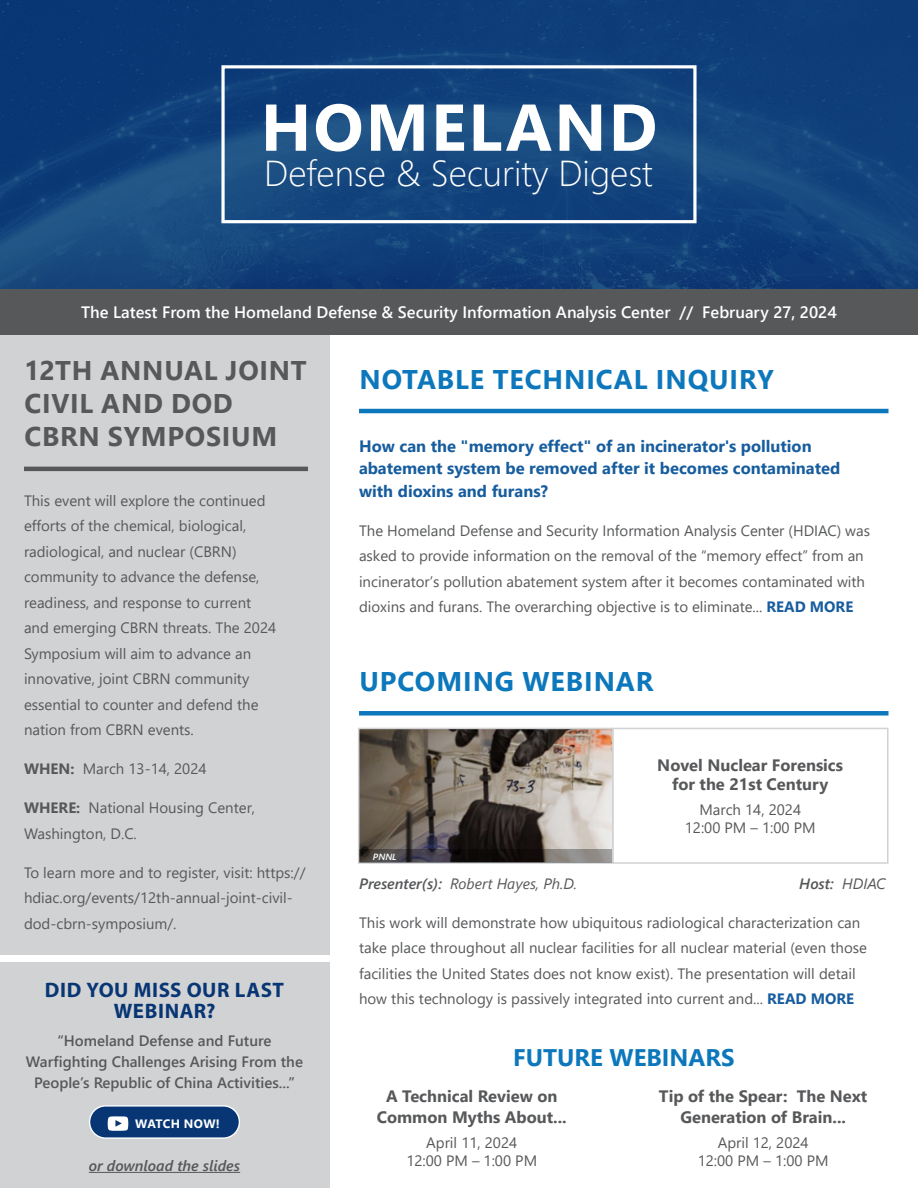
<style>
.page{position:relative;width:918px;height:1188px;background:#fff}
.page>*{position:absolute;margin:0;border:0;box-sizing:border-box;transform-origin:0 0}
.t1{font:700 66px "Segoe UI";letter-spacing:.035em;color:#fff}
.t2{font:300 36px "Segoe UI";color:#fff}
.Heading_1_-_Gray{font:700 27px/33px "Segoe UI";letter-spacing:.03em;color:#57585a}
.Heading_1_-_Blue{font:700 27px "Segoe UI";letter-spacing:.035em;color:#0d77bc}
.Copy{font:700 24px "Segoe UI";color:#0d77bc}
.t3{font:700 21px/21px "Myriad Pro";letter-spacing:.03em;color:#083674;text-align:center}
.Heading_2_-_Green{font:700 16.5px/22.5px "Segoe UI";color:#175d9e}
.Cover_Banner_Text{font:600 16.5px "Segoe UI";color:#fff}
.Copy-2{font:700 16.5px/21px "Segoe UI";color:#57585a;text-align:center}
.Webinar_Header{font:700 16.5px/19.5px "Segoe UI";color:#57585a;text-align:center}
.Copy-3{font:15px/25.5px "Segoe UI";color:#57585a}
.Heading_2_-_Green-2{font:600 15px/21px "Segoe UI";color:#57585a;text-align:center}
.Webinar_Dates{font:15px/18px "Segoe UI";color:#57585a;text-align:center}
.Heading_3_-_First_word_bolded{font:italic 15px "Segoe UI";color:#57585a}
.Heading_2_-_Green-3{font:italic 600 15px "Segoe UI";color:#57585a}
.Heading_3_-_First_word_bolded-2{font:italic 600 15px "Segoe UI";color:#57585a}
.Grey_Button_Text{font:700 12.15px "Segoe UI";letter-spacing:.015em;color:#fff}
.Image_Source{font:italic 600 9px "Segoe UI";color:#fff}
.s1{font-weight:700}
.s2{font-weight:700;color:#175d9e}
.s3{font-weight:600}
.s4{font-weight:400}
</style>
<div class="page">
<div style="left:0;top:335px;width:330px;height:619px;background:#d1d2d4"></div>
<div style="left:0;top:963px;width:330px;height:225px;background:#d1d2d4"></div>
<hr style="left:359px;top:409px;width:530px;height:4px;background:#0d77bc">
<div style="left:359px;top:711px;width:530px;height:5px;background:#0d77bc"></div>
<div style="left:0;top:289px;width:918px;height:46px;background:#57585a"></div>
<svg style="left:358px;top:727px;width:531px;height:137px"></svg>
<svg style="left:359px;top:850px;width:253px;height:13px;background:#494546"></svg>
<hr style="left:89px;top:1172px;width:151px;height:1px;background:#57585a">
<div style="left:90px;top:1106px;width:149px;height:32px;background:#083674;border-radius:16px"></div>
<svg style="left:107px;top:1116px;width:22px;height:15px"></svg>
<div style="left:89px;top:1105px;width:151px;height:34px;border:1px solid #fff;border-radius:16px"></div>
<hr style="left:24px;top:467px;width:284px;height:4px;background:#57585a">
<img style="left:0;top:0;width:918px;height:289px">
<div style="left:221px;top:65px;width:476px;height:158px;border:3px solid #fff"></div>
<h1 class="t1" style="left:261px;top:65px;width:398px">HOMELAND</h1>
<h2 class="t2" style="left:264px;top:139px;width:390px">Defense &amp; Security Digest</h2>
<p class="Cover_Banner_Text" style="left:81px;top:296px;width:757px">The Latest From the Homeland Defense &amp; Security Information Analysis Center // February 27, 2024</p>
<p class="Heading_1_-_Gray" style="left:24px;top:352px;width:284px">12TH ANNUAL JOINT<br>CIVIL AND DOD<br>CBRN SYMPOSIUM</p>
<p class="Copy-3" style="left:24px;top:486px;width:254px">This event will explore the continued efforts of the chemical, biological, radiological, and nuclear (CBRN) community to advance the defense, readiness, and response to current and emerging CBRN threats. The 2024<br>Symposium will aim to advance an innovative, joint CBRN community essential to counter and defend the nation from CBRN events.</p>
<p class="Copy-3" style="left:24px;top:755px;width:184px"><span class="s1">WHEN:</span> March 13-14, 2024</p>
<p class="Copy-3" style="left:24px;top:794px;width:233px"><span class="s1">WHERE:</span> National Housing Center,<br>Washington, D.C.</p>
<p class="Copy-3" style="left:24px;top:858px;width:283px">To learn more and to register, visit: https:// hdiac.org/events/12th-annual-joint-civil&shy;dod-cbrn-symposium/.</p>
<p class="t3" style="left:45px;top:979px;width:241px">DID YOU MISS OUR LAST<br>WEBINAR?</p>
<p class="Heading_2_-_Green-2" style="left:26px;top:1029px;width:279px">“Homeland Defense and Future<br>Warfighting Challenges Arising From the<br>People’s Republic of China Activities...”</p>
<p class="Grey_Button_Text" style="left:135px;top:1112px;width:86px">WATCH NOW!</p>
<p class="Heading_2_-_Green-3" style="left:89px;top:1152px;width:153px">or download the slides</p>
<p class="Heading_1_-_Blue" style="left:360px;top:353px;width:416px">NOTABLE TECHNICAL INQUIRY</p>
<p class="Heading_2_-_Green" style="left:359px;top:433px;width:483px">How can the "memory effect" of an incinerator's pollution abatement system be removed after it becomes contaminated with dioxins and furans?</p>
<p class="Copy-3" style="left:359px;top:516px;width:513px">The Homeland Defense and Security Information Analysis Center (HDIAC) was asked to provide information on the removal of the “memory effect” from an incinerator’s pollution abatement system after it becomes contaminated with dioxins and furans. The overarching objective is to eliminate... <span class="s2">READ MORE</span></p>
<p class="Heading_1_-_Blue" style="left:360px;top:656px;width:296px">UPCOMING WEBINAR</p>
<p class="Image_Source" style="left:373px;top:848px;width:25px">PNNL</p>
<p class="Webinar_Header" style="left:657px;top:754px;width:187px">Novel Nuclear Forensics for the 21st Century</p>
<p class="Webinar_Dates" style="left:685px;top:799px;width:132px">March 14, 2024<br>12:00 PM – 1:00 PM</p>
<p class="Heading_3_-_First_word_bolded" style="left:359px;top:869px;width:220px"><span class="s3">Presenter(s):</span> Robert Hayes, Ph.D.</p>
<p class="Heading_3_-_First_word_bolded-2" style="left:799px;top:869px;width:88px">Host: <span class="s4">HDIAC</span></p>
<p class="Copy-3" style="left:359px;top:908px;width:509px">This work will demonstrate how ubiquitous radiological characterization can take place throughout all nuclear facilities for all nuclear material (even those facilities the United States does not know exist). The presentation will detail how this technology is passively integrated into current and... <span class="s2">READ MORE</span></p>
<p class="Copy" style="left:513px;top:1035px;width:223px">FUTURE WEBINARS</p>
<p class="Copy-2" style="left:377px;top:1084px;width:191px">A Technical Review on<br>Common Myths About...</p>
<p class="Webinar_Dates" style="left:406px;top:1132px;width:132px">April 11, 2024<br>12:00 PM – 1:00 PM</p>
<p class="Copy-2" style="left:659px;top:1084px;width:210px">Tip of the Spear: The Next<br>Generation of Brain...</p>
<p class="Webinar_Dates" style="left:698px;top:1132px;width:132px">April 12, 2024<br>12:00 PM – 1:00 PM</p>
</div>
